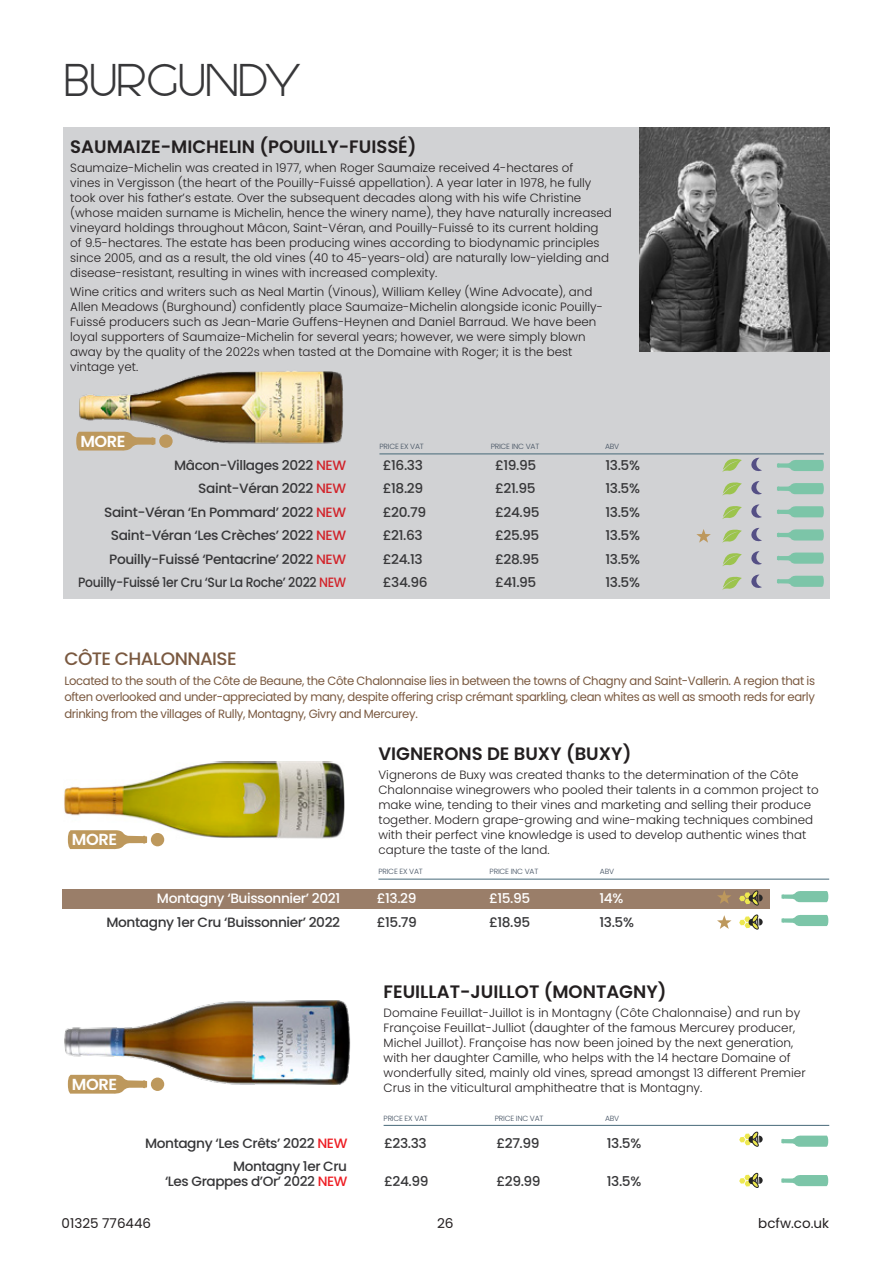
<style>
.page{position:relative;width:893px;height:1263px;background:#fff}
.page>*{position:absolute;margin:0;border:0;box-sizing:border-box;transform-origin:0 0}
.t1{font:700 42.75px "Aspergit";letter-spacing:-.02em;color:#373739}
.t2{font:600 18px "Poppins";color:#231f20}
.t3{font:500 18px "Poppins";letter-spacing:-.03em;color:#7a5940}
.t4{font:600 15.9px "Poppins";letter-spacing:-.03em;color:#fff}
.t5{font:500 13.5px/15px "Poppins";letter-spacing:-.03em;color:#373739;text-align:right}
.t6{font:500 13.5px "Poppins";letter-spacing:-.03em;color:#fff}
.t7{font:500 13.5px "Poppins";letter-spacing:-.03em;color:#373739;scale:.92 1}
.t8{font:13.5px "Poppins";color:#231f20}
.t9{font:300 12px/15px "Poppins";color:#231f20}
.t10{font:12px/16.5px "Poppins";letter-spacing:-.03em;color:#7a5940;text-align:justify}
.t11{font:300 7.5px "Poppins";letter-spacing:-.03em;color:#414f5f}
.s1{color:#d1232a}
.s2{color:#ee1d23}
</style>
<div class="page">
<hr style="left:892px;top:0;width:1px;height:1263px;background:#3c3a3a">
<div style="left:62px;top:889px;width:707px;height:19px;background:#9a7e69"></div>
<svg style="left:781px;top:891px;width:47px;height:11px"></svg>
<img style="left:64px;top:762px;width:280px;height:77px">
<svg style="left:781px;top:915px;width:47px;height:11px"></svg>
<svg style="left:717px;top:891px;width:14px;height:13px"></svg>
<svg style="left:717px;top:915px;width:14px;height:14px"></svg>
<svg style="left:739px;top:890px;width:24px;height:16px"></svg>
<svg style="left:739px;top:914px;width:24px;height:16px"></svg>
<img style="left:64px;top:1000px;width:286px;height:84px">
<svg style="left:781px;top:1135px;width:47px;height:12px"></svg>
<svg style="left:781px;top:1175px;width:47px;height:11px"></svg>
<div style="left:63px;top:128px;width:767px;height:471px;background:#d1d2d4"></div>
<img style="left:639px;top:128px;width:190px;height:223px">
<img style="left:79px;top:371px;width:264px;height:76px">
<svg style="left:777px;top:460px;width:47px;height:11px"></svg>
<svg style="left:777px;top:483px;width:47px;height:11px"></svg>
<svg style="left:777px;top:506px;width:47px;height:11px"></svg>
<svg style="left:777px;top:529px;width:47px;height:11px"></svg>
<svg style="left:777px;top:552px;width:47px;height:12px"></svg>
<svg style="left:777px;top:575px;width:47px;height:12px"></svg>
<hr style="left:379px;top:453px;width:445px;height:1px;background:#476979">
<hr style="left:384px;top:1125px;width:445px;height:1px;background:#476979">
<hr style="left:378px;top:879px;width:451px;height:1px;background:#476979">
<svg style="left:751px;top:458px;width:11px;height:13px"></svg>
<svg style="left:751px;top:481px;width:11px;height:14px"></svg>
<svg style="left:751px;top:504px;width:11px;height:14px"></svg>
<svg style="left:751px;top:528px;width:11px;height:14px"></svg>
<svg style="left:751px;top:551px;width:11px;height:14px"></svg>
<svg style="left:751px;top:575px;width:11px;height:13px"></svg>
<svg style="left:696px;top:529px;width:15px;height:14px"></svg>
<svg style="left:722px;top:459px;width:20px;height:13px"></svg>
<svg style="left:722px;top:482px;width:20px;height:14px"></svg>
<svg style="left:722px;top:506px;width:20px;height:13px"></svg>
<svg style="left:722px;top:529px;width:20px;height:14px"></svg>
<svg style="left:722px;top:553px;width:20px;height:13px"></svg>
<svg style="left:722px;top:576px;width:20px;height:14px"></svg>
<svg style="left:739px;top:1131px;width:24px;height:16px"></svg>
<svg style="left:739px;top:1172px;width:24px;height:16px"></svg>
<svg style="left:76px;top:432px;width:79px;height:19px"></svg>
<div style="left:159px;top:434px;width:14px;height:14px;background:#bd985c;border-radius:50%"></div>
<svg style="left:68px;top:830px;width:79px;height:20px"></svg>
<div style="left:151px;top:833px;width:13px;height:13px;background:#bd985c;border-radius:50%"></div>
<svg style="left:68px;top:1075px;width:79px;height:19px"></svg>
<div style="left:151px;top:1077px;width:13px;height:14px;background:#bd985c;border-radius:50%"></div>
<p class="t1" style="left:64px;top:57px;width:240px">BURGUNDY</p>
<p class="t2" style="left:70px;top:136px;width:348px">SAUMAIZE-MICHELIN (POUILLY-FUISSÉ)</p>
<p class="t9" style="left:70px;top:160px;width:543px">Saumaize-Michelin was created in 1977, when Roger Saumaize received 4-hectares of<br>vines in Vergisson (the heart of the Pouilly-Fuissé appellation). A year later in 1978, he fully took over his father’s estate. Over the subsequent decades along with his wife Christine (whose maiden surname is Michelin, hence the winery name), they have naturally increased vineyard holdings throughout Mâcon, Saint-Véran, and Pouilly-Fuissé to its current holding of 9.5-hectares. The estate has been producing wines according to biodynamic principles since 2005, and as a result, the old vines (40 to 45-years-old) are naturally low-yielding and disease-resistant, resulting in wines with increased complexity.</p>
<p class="t9" style="left:70px;top:285px;width:534px">Wine critics and writers such as Neal Martin (Vinous), William Kelley (Wine Advocate), and Allen Meadows (Burghound) confidently place Saumaize-Michelin alongside iconic Pouilly-Fuissé producers such as Jean-Marie Guffens-Heynen and Daniel Barraud. We have been loyal supporters of Saumaize-Michelin for several years; however, we were simply blown away by the quality of the 2022s when tasted at the Domaine with Roger; it is the best vintage yet.</p>
<p class="t4" style="left:80px;top:432px;width:47px">MORE</p>
<p class="t11" style="left:379px;top:442px;width:46px">PRICE EX VAT</p>
<p class="t11" style="left:491px;top:442px;width:50px">PRICE INC VAT</p>
<p class="t11" style="left:605px;top:442px;width:16px">ABV</p>
<p class="t5" style="left:174px;top:457px;width:174px">Mâcon-Villages 2022 <span class="s1">NEW</span></p>
<p class="t5" style="left:383px;top:457px;width:42px">£16.33</p>
<p class="t5" style="left:495px;top:457px;width:43px">£19.95</p>
<p class="t5" style="left:606px;top:457px;width:36px">13.5%</p>
<p class="t5" style="left:198px;top:481px;width:149px">Saint-Véran 2022 <span class="s1">NEW</span></p>
<p class="t5" style="left:383px;top:481px;width:42px">£18.29</p>
<p class="t5" style="left:495px;top:481px;width:42px">£21.95</p>
<p class="t5" style="left:606px;top:481px;width:36px">13.5%</p>
<p class="t5" style="left:104px;top:504px;width:244px">Saint-Véran ‘En Pommard’ 2022 <span class="s1">NEW</span></p>
<p class="t5" style="left:383px;top:504px;width:45px">£20.79</p>
<p class="t5" style="left:495px;top:504px;width:46px">£24.95</p>
<p class="t5" style="left:606px;top:504px;width:36px">13.5%</p>
<p class="t5" style="left:111px;top:528px;width:237px">Saint-Véran ‘Les Crèches’ 2022 <span class="s1">NEW</span></p>
<p class="t5" style="left:383px;top:528px;width:41px">£21.63</p>
<p class="t5" style="left:495px;top:528px;width:46px">£25.95</p>
<p class="t5" style="left:606px;top:528px;width:36px">13.5%</p>
<p class="t5" style="left:109px;top:551px;width:238px">Pouilly-Fuissé ‘Pentacrine’ 2022 <span class="s1">NEW</span></p>
<p class="t5" style="left:383px;top:551px;width:42px">£24.13</p>
<p class="t5" style="left:495px;top:551px;width:46px">£28.95</p>
<p class="t5" style="left:606px;top:551px;width:36px">13.5%</p>
<p class="t7" style="left:78px;top:575px;width:293px">Pouilly-Fuissé 1er Cru ‘Sur La Roche’ 2022 <span class="s1">NEW</span></p>
<p class="t5" style="left:383px;top:575px;width:46px">£34.96</p>
<p class="t5" style="left:495px;top:575px;width:43px">£41.95</p>
<p class="t5" style="left:606px;top:575px;width:36px">13.5%</p>
<p class="t3" style="left:64px;top:649px;width:174px">CÔTE CHALONNAISE</p>
<p class="t10" style="left:64px;top:672px;width:752px">Located to the south of the Côte de Beaune, the Côte Chalonnaise lies in between the towns of Chagny and Saint-Vallerin. A region that is often overlooked and under-appreciated by many, despite offering crisp crémant sparkling, clean whites as well as smooth reds for early drinking from the villages of Rully, Montagny, Givry and Mercurey.</p>
<p class="t4" style="left:72px;top:830px;width:47px">MORE</p>
<p class="t2" style="left:378px;top:743px;width:254px">VIGNERONS DE BUXY (BUXY)</p>
<p class="t9" style="left:378px;top:768px;width:442px">Vignerons de Buxy was created thanks to the determination of the Côte Chalonnaise winegrowers who pooled their talents in a common project to make wine, tending to their vines and marketing and selling their produce together. Modern grape-growing and wine-making techniques combined with their perfect vine knowledge is used to develop authentic wines that capture the taste of the land.</p>
<p class="t11" style="left:378px;top:867px;width:46px">PRICE EX VAT</p>
<p class="t11" style="left:490px;top:867px;width:50px">PRICE INC VAT</p>
<p class="t11" style="left:600px;top:867px;width:16px">ABV</p>
<p class="t6" style="left:157px;top:890px;width:185px">Montagny ‘Buissonnier’ 2021</p>
<p class="t6" style="left:377px;top:890px;width:41px">£13.29</p>
<p class="t6" style="left:489px;top:890px;width:43px">£15.95</p>
<p class="t6" style="left:600px;top:890px;width:25px">14%</p>
<p class="t5" style="left:106px;top:914px;width:235px">Montagny 1er Cru ‘Buissonnier’ 2022</p>
<p class="t5" style="left:377px;top:914px;width:42px">£15.79</p>
<p class="t5" style="left:489px;top:914px;width:43px">£18.95</p>
<p class="t5" style="left:600px;top:914px;width:36px">13.5%</p>
<p class="t4" style="left:72px;top:1075px;width:47px">MORE</p>
<p class="t2" style="left:384px;top:981px;width:284px">FEUILLAT-JUILLOT (MONTAGNY)</p>
<p class="t9" style="left:384px;top:1006px;width:424px">Domaine Feuillat-Juillot is in Montagny (Côte Chalonnaise) and run by Françoise Feuillat-Julliot (daughter of the famous Mercurey producer, Michel Juillot). Françoise has now been joined by the next generation, with her daughter Camille, who helps with the 14 hectare Domaine of wonderfully sited, mainly old vines, spread amongst 13 different Premier Crus in the viticultural amphitheatre that is Montagny.</p>
<p class="t11" style="left:384px;top:1114px;width:46px">PRICE EX VAT</p>
<p class="t11" style="left:495px;top:1114px;width:50px">PRICE INC VAT</p>
<p class="t11" style="left:605px;top:1114px;width:16px">ABV</p>
<p class="t5" style="left:145px;top:1135px;width:204px">Montagny ‘Les Crêts’ 2022 <span class="s2">NEW</span></p>
<p class="t5" style="left:384px;top:1135px;width:44px">£23.33</p>
<p class="t5" style="left:496px;top:1135px;width:45px">£27.99</p>
<p class="t5" style="left:607px;top:1135px;width:36px">13.5%</p>
<p class="t5" style="left:165px;top:1159px;width:184px">Montagny 1er Cru<br>‘Les Grappes d’Or’ 2022 <span class="s2">NEW</span></p>
<p class="t5" style="left:384px;top:1174px;width:46px">£24.99</p>
<p class="t5" style="left:496px;top:1174px;width:46px">£29.99</p>
<p class="t5" style="left:607px;top:1174px;width:36px">13.5%</p>
<p class="t8" style="left:62px;top:1216px;width:91px">01325 776446</p>
<p class="t8" style="left:437px;top:1216px;width:18px">26</p>
<p class="t8" style="left:758px;top:1216px;width:72px">bcfw.co.uk</p>
</div>
